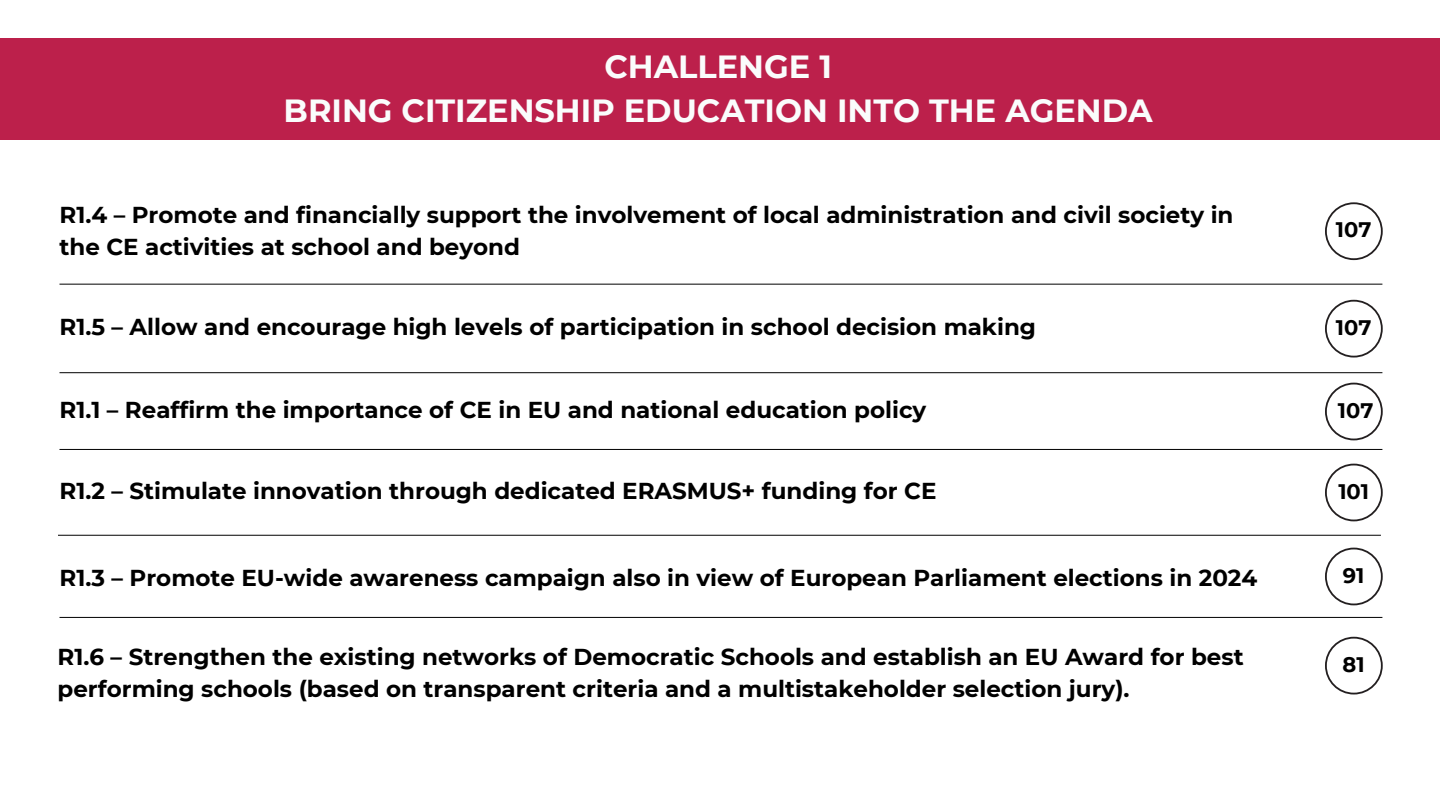
<style>
.page{position:relative;width:1440px;height:810px;background:#fff}
.page>*{position:absolute;margin:0;border:0;box-sizing:border-box;transform-origin:0 0}
.t1{font:700 32px/44.2px "Montserrat";color:#fafcfc;text-align:center}
.t2{font:700 23px/31.5px "Montserrat";color:#000}
.t3{font:700 21px "Montserrat";color:#000}
</style>
<div class="page">
<div style="left:0;top:38px;width:1440px;height:102px;background:#bc204b"></div>
<svg style="left:1325px;top:202px;width:58px;height:58px"></svg>
<svg style="left:1325px;top:300px;width:58px;height:58px"></svg>
<svg style="left:1325px;top:383px;width:58px;height:57px"></svg>
<svg style="left:1325px;top:464px;width:58px;height:57px"></svg>
<svg style="left:1325px;top:548px;width:58px;height:57px"></svg>
<svg style="left:1325px;top:637px;width:58px;height:58px"></svg>
<hr style="left:59px;top:284px;width:1323px;height:1px;background:#000">
<hr style="left:59px;top:372px;width:1323px;height:1px;background:#000">
<hr style="left:59px;top:449px;width:1323px;height:1px;background:#000">
<hr style="left:58px;top:535px;width:1323px;height:1px;background:#000">
<hr style="left:59px;top:617px;width:1323px;height:1px;background:#000">
<h1 class="t1" style="left:284px;top:44px;width:871px">CHALLENGE 1<br>BRING CITIZENSHIP EDUCATION INTO THE AGENDA</h1>
<p class="t2" style="left:59px;top:199px;width:1176px">R1.4 – Promote and financially support the involvement of local administration and civil society in the CE activities at school and beyond</p>
<p class="t2" style="left:59px;top:311px;width:978px">R1.5 – Allow and encourage high levels of participation in school decision making</p>
<h2 class="t2" style="left:59px;top:394px;width:868px">R1.1 – Reaffirm the importance of CE in EU and national education policy</h2>
<p class="t2" style="left:59px;top:475px;width:878px">R1.2 – Stimulate innovation through dedicated ERASMUS+ funding for CE</p>
<p class="t2" style="left:59px;top:562px;width:1199px">R1.3 – Promote EU-wide awareness campaign also in view of European Parliament elections in 2024</p>
<h2 class="t2" style="left:58px;top:641px;width:1188px">R1.6 – Strengthen the existing networks of Democratic Schools and establish an EU Award for best performing schools (based on transparent criteria and a multistakeholder selection jury).</h2>
<p class="t3" style="left:1336px;top:217px;width:37px">107</p>
<p class="t3" style="left:1336px;top:315px;width:37px">107</p>
<h2 class="t3" style="left:1338px;top:397px;width:37px">107</h2>
<p class="t3" style="left:1338px;top:478px;width:32px">101</p>
<p class="t3" style="left:1343px;top:562px;width:23px">91</p>
<h2 class="t3" style="left:1343px;top:652px;width:24px">81</h2>
</div>
